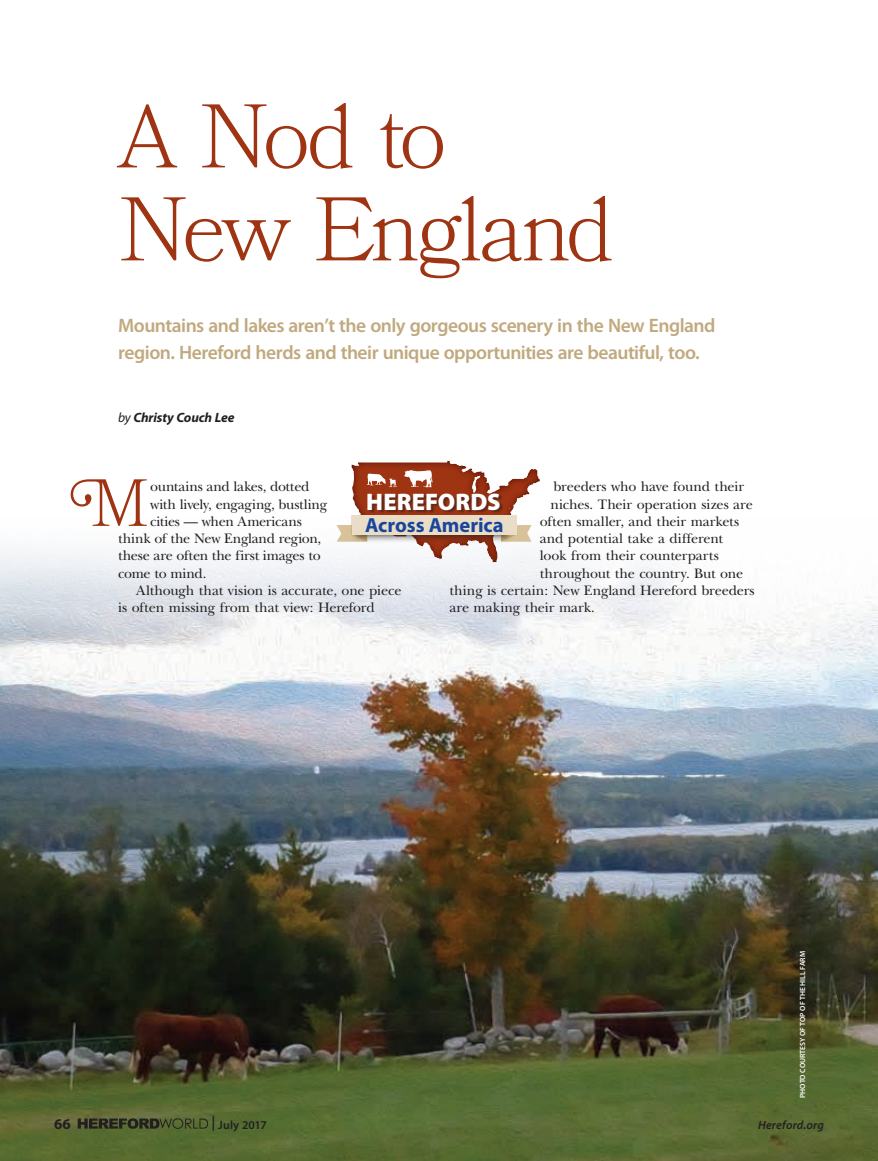
<style>
.page{position:relative;width:878px;height:1161px;background:#fff}
.page>*{position:absolute;margin:0;border:0;box-sizing:border-box;transform-origin:0 0}
.t1{font:300 90px/93px "Bookmania";letter-spacing:-.05em;color:#9f3413}
.t2{font:300 66.45px "Bookmania";color:#9f3413}
.t3{font:900 24px "Myriad Pro";letter-spacing:.005em;color:#fff}
.t4{font:700 20.55px "Myriad Pro";letter-spacing:-.005em;color:#19469b}
.t5{font:600 19.5px/27px "Myriad Pro";letter-spacing:-.025em;color:#c1a97f}
.t6{font:700 15px "Myriad Pro";color:#231f20}
.t7{font:14.25px "New Baskerville";letter-spacing:-.01em;color:#231f20}
.t8{font:14.25px "New Baskerville";letter-spacing:-.03em;color:#231f20}
.t9{font:italic 700 13.5px "Myriad Pro";letter-spacing:-.01em;color:#231f20}
.t10{font:italic 600 12px "Myriad Pro";letter-spacing:.015em;color:#231f20}
.t11{font:600 12px "Myriad Pro";letter-spacing:.005em;color:#231f20}
.t12{font:600 7.5px "Myriad Pro";color:#fff}
.s1{font-weight:400}
.s2{font-size:15px}
</style>
<div class="page">
<img style="left:0;top:549px;width:878px;height:612px">
<div style="left:349px;top:458px;width:191px;height:105px;background:#fff"></div>
<svg style="left:337px;top:461px;width:202px;height:101px"></svg>
<svg style="left:78px;top:1118px;width:130px;height:11px"></svg>
<h1 class="t1" style="left:118px;top:90px;width:497px">A Nod to<br>New England</h1>
<h3 class="t5" style="left:118px;top:313px;width:599px">Mountains and lakes aren’t the only gorgeous scenery in the New England region. Hereford herds and their unique opportunities are beautiful, too.</h3>
<p class="t9" style="left:118px;top:410px;width:118px"><span class="s1">by</span> Christy Couch Lee</p>
<h2 class="t2" style="left:71px;top:464px;width:80px">M</h2>
<p class="t7" style="left:150px;top:478px;width:161px">ountains and lakes, dotted</p>
<p class="t7" style="left:553px;top:479px;width:192px">breeders who have found their</p>
<p class="t7" style="left:550px;top:496px;width:204px">niches. Their operation sizes are</p>
<p class="t7" style="left:539px;top:513px;width:201px">often smaller, and their markets</p>
<p class="t7" style="left:539px;top:530px;width:185px">and potential take a different</p>
<p class="t7" style="left:539px;top:548px;width:181px">look from their counterparts</p>
<p class="t7" style="left:539px;top:565px;width:205px">throughout the country. But one</p>
<p class="t7" style="left:449px;top:582px;width:307px">thing is certain: New England Hereford breeders</p>
<p class="t7" style="left:449px;top:599px;width:147px">are making their mark.</p>
<h3 class="t3" style="left:366px;top:488px;width:136px">HEREFORDS</h3>
<h3 class="t4" style="left:365px;top:513px;width:140px">Across America</h3>
<p class="t7" style="left:150px;top:496px;width:179px">with lively, engaging, bustling</p>
<p class="t7" style="left:150px;top:513px;width:153px">cities — when Americans</p>
<p class="t7" style="left:118px;top:530px;width:205px">think of the New England region,</p>
<p class="t7" style="left:118px;top:548px;width:204px">these are often the first images to</p>
<p class="t8" style="left:118px;top:565px;width:90px">come to mind.</p>
<p class="t7" style="left:136px;top:582px;width:267px">Although that vision is accurate, one piece</p>
<p class="t7" style="left:118px;top:599px;width:258px">is often missing from that view: Hereford</p>
<p class="t12" style="left:798px;top:1098px;width:148px;rotate:-90deg">PHOTO COURTESY OF TOP OF THE HILL FARM</p>
<p class="t6" style="left:54px;top:1115px;width:18px">66</p>
<p class="t11" style="left:211px;top:1118px;width:57px"><span class="s2">|</span> July 2017</p>
<p class="t10" style="left:758px;top:1118px;width:67px">Hereford.org</p>
</div>
